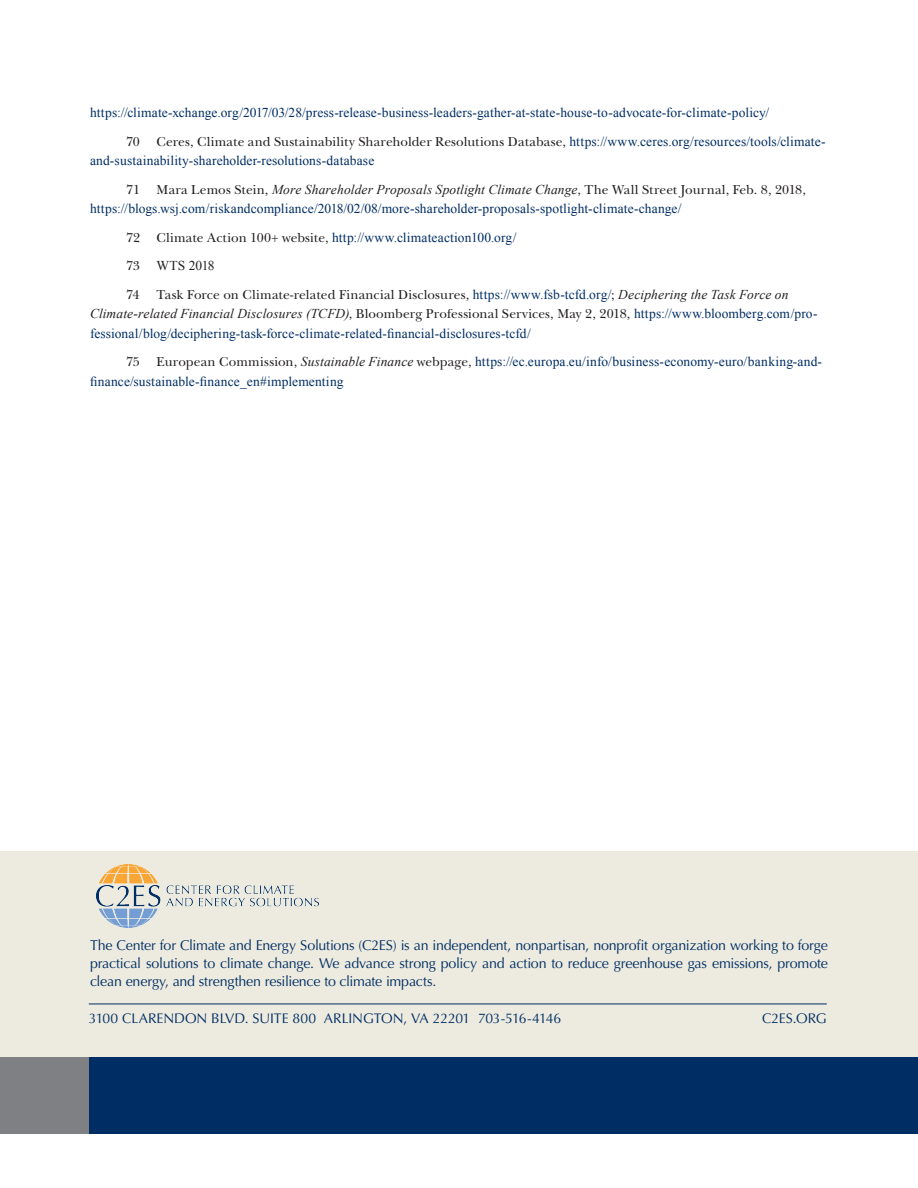
<style>
.page{position:relative;width:918px;height:1188px;background:#fff}
.page>*{position:absolute;margin:0;border:0;box-sizing:border-box;transform-origin:0 0}
.t1{font:14.25px/18px "Optima LT Std";letter-spacing:-.015em;color:#002e64;text-align:justify}
.t2{font:13.95px "Optima LT Std";letter-spacing:-.01em;color:#002e64}
.FCI_Endnotes{font:13.5px/19.5px "Times New Roman";letter-spacing:.01em;color:#002e64}
.FCI_Endnotes-2{font:13.5px "Times New Roman";color:#231f20}
.FCI_Endnotes-3{font:13.5px "New Baskerville Std";color:#231f20}
.s1{font-family:"New Baskerville Std";color:#231f20}
.s2{font-style:italic;color:#231f20}
.s3{font-family:"New Baskerville Std"}
</style>
<div class="page">
<div style="left:0;top:851px;width:918px;height:279px;background:#edebdf"></div>
<hr style="left:89px;top:1003px;width:738px;height:1px;background:#002e64">
<div style="left:0;top:1058px;width:918px;height:76px;background:#002e64"></div>
<div style="left:0;top:1058px;width:89px;height:76px;background:#7e8083"></div>
<img style="left:97px;top:865px;width:221px;height:63px">
<p class="FCI_Endnotes" style="left:90px;top:103px;width:681px">https://climate-xchange.org/2017/03/28/press-release-business-leaders-gather-at-state-house-to-advocate-for-climate-policy/</p>
<p class="FCI_Endnotes" style="left:90px;top:131px;width:737px;text-indent:36px"><span class="s1">70 Ceres, Climate and Sustainability Shareholder Resolutions Database,</span> https://www.ceres.org/resources/tools/climate&shy;and-sustainability-shareholder-resolutions-database</p>
<p class="FCI_Endnotes" style="left:90px;top:179px;width:718px;text-indent:36px"><span class="s1">71 Mara Lemos Stein,</span> <span class="s2">More Shareholder Proposals Spotlight Climate Change</span><span class="s1">, The Wall Street Journal, Feb. 8, 2018, </span>https://blogs.wsj.com/riskandcompliance/2018/02/08/more-shareholder-proposals-spotlight-climate-change/</p>
<p class="FCI_Endnotes" style="left:126px;top:227px;width:392px"><span class="s1">72 Climate Action 100+ website,</span> http://www.climateaction100.org/</p>
<p class="FCI_Endnotes-2" style="left:126px;top:257px;width:90px"><span class="s3">73</span> WTS 2018</p>
<p class="FCI_Endnotes-3" style="left:126px;top:286px;width:15px">74</p>
<p class="FCI_Endnotes" style="left:90px;top:284px;width:729px;text-indent:67px"><span class="s1">Task Force on Climate-related Financial Disclosures,</span> https://www.fsb-tcfd.org/<span class="s1">;</span> <span class="s2">Deciphering the Task Force on<br>Climate-related Financial Disclosures (TCFD)</span><span class="s1">, Bloomberg Professional Services, May 2, 2018,</span> https://www.bloomberg.com/pro&shy;fessional/blog/deciphering-task-force-climate-related-financial-disclosures-tcfd/</p>
<p class="FCI_Endnotes" style="left:90px;top:352px;width:734px;text-indent:36px"><span class="s1">75 European Commission,</span> <span class="s2">Sustainable Finance</span> <span class="s1">webpage,</span> https://ec.europa.eu/info/business-economy-euro/banking-and&shy;finance/sustainable-finance_en#implementing</p>
<p class="t1" style="left:90px;top:937px;width:739px">The Center for Climate and Energy Solutions (C2ES) is an independent, nonpartisan, nonprofit organization working to forge practical solutions to climate change. We advance strong policy and action to reduce greenhouse gas emissions, promote clean energy, and strengthen resilience to climate impacts.</p>
<p class="t2" style="left:89px;top:1010px;width:474px">3100 CLARENDON BLVD. SUITE 800 ARLINGTON, VA 22201 703-516-4146</p>
<p class="t2" style="left:762px;top:1010px;width:66px">C2ES.ORG</p>
</div>
